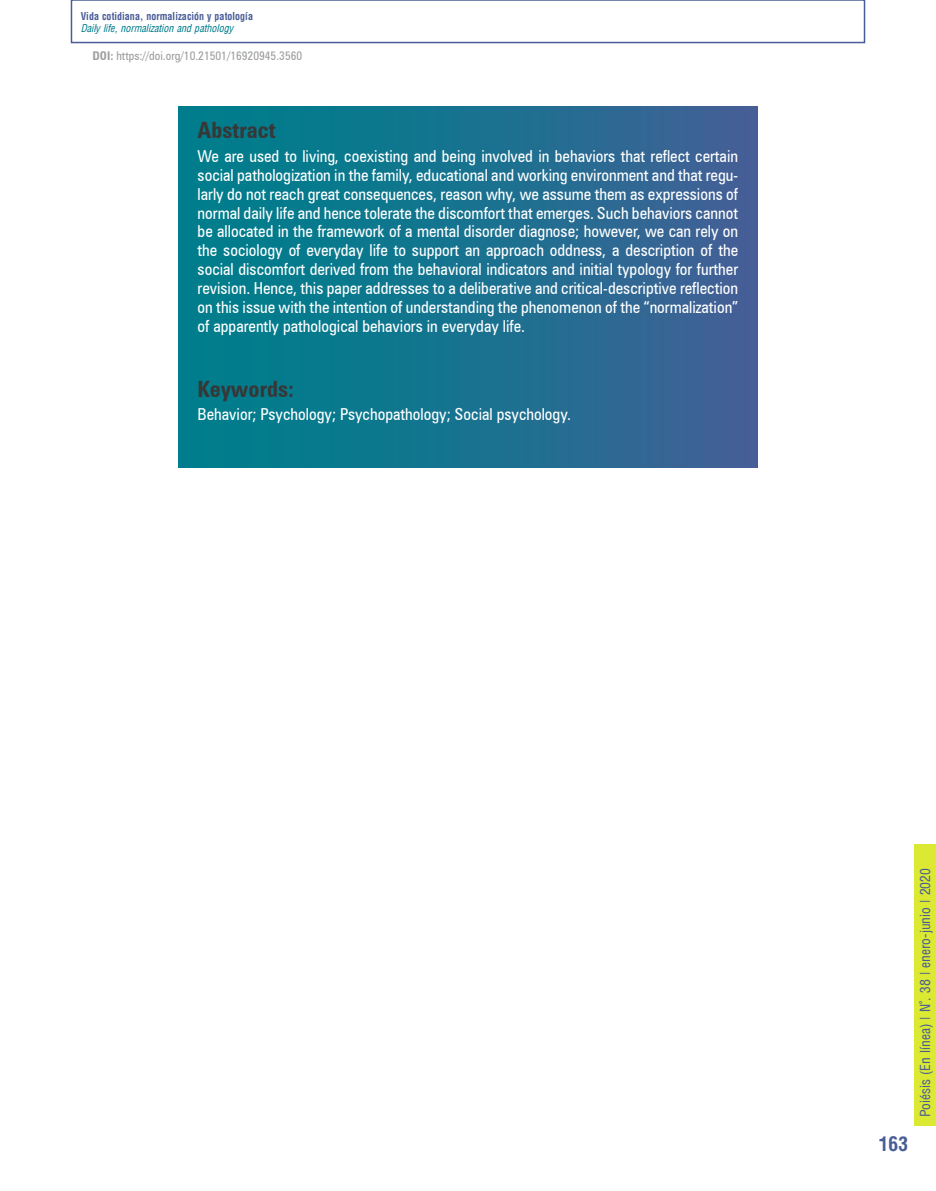
<style>
.page{position:relative;width:936px;height:1191px;background:#fff}
.page>*{position:absolute;margin:0;border:0;box-sizing:border-box;transform-origin:0 0}
.t1{font:700 condensed 22.5px "Zurich BT";color:#373737}
.t2{font:700 condensed 19.5px "Arena";color:#495d97}
.t3{font:condensed 16.5px/18.9px "Zurich BT";color:#fff;text-align:justify}
.t4{font:13.5px "Arena Condensed";color:#495d97}
.t5{font:condensed 12px "Zurich BT";color:#9c9e9f}
.t6{font:700 condensed 10.5px "Arena";color:#495d97;scale:.95 1}
.t7{font:italic condensed 10.5px "Arena";color:#007d8c;scale:.95 1}
.s1{font-weight:700}
</style>
<div class="page">
<div style="left:914px;top:844px;width:21px;height:282px;background:#dce932"></div>
<div style="left:71px;top:0;width:794px;height:43px;border:2px solid #495d97"></div>
<div style="left:178px;top:106px;width:579px;height:362px;background:linear-gradient(to right,#00818b,#406196)"></div>
<p class="t6" style="left:81px;top:10px;width:183px">Vida cotidiana, normalización y patología</p>
<p class="t7" style="left:81px;top:23px;width:162px">Daily life, normalization and pathology</p>
<p class="t5" style="left:92px;top:48px;width:211px"><span class="s1">DOI:</span> https://doi.org/10.21501/16920945.3560</p>
<h1 class="t1" style="left:198px;top:117px;width:79px">Abstract</h1>
<p class="t3" style="left:198px;top:146px;width:542px">We are used to living, coexisting and being involved in behaviors that reflect certain social pathologization in the family, educational and working environment and that regu&shy;larly do not reach great consequences, reason why, we assume them as expressions of normal daily life and hence tolerate the discomfort that emerges. Such behaviors cannot be allocated in the framework of a mental disorder diagnose; however, we can rely on the sociology of everyday life to support an approach oddness, a description of the social discomfort derived from the behavioral indicators and initial typology for further revision. Hence, this paper addresses to a deliberative and critical-descriptive reflection on this issue with the intention of understanding the phenomenon of the “normalization” of apparently pathological behaviors in everyday life.</p>
<h1 class="t1" style="left:198px;top:375px;width:98px">Keywords:</h1>
<p class="t3" style="left:198px;top:404px;width:375px">Behavior; Psychology; Psychopathology; Social psychology.</p>
<p class="t2" style="left:878px;top:1132px;width:31px">163</p>
<p class="t4" style="left:917px;top:1117px;width:251px;rotate:-90deg">Poiésis (En línea) | N°. 38 | enero-junio | 2020</p>
</div>
